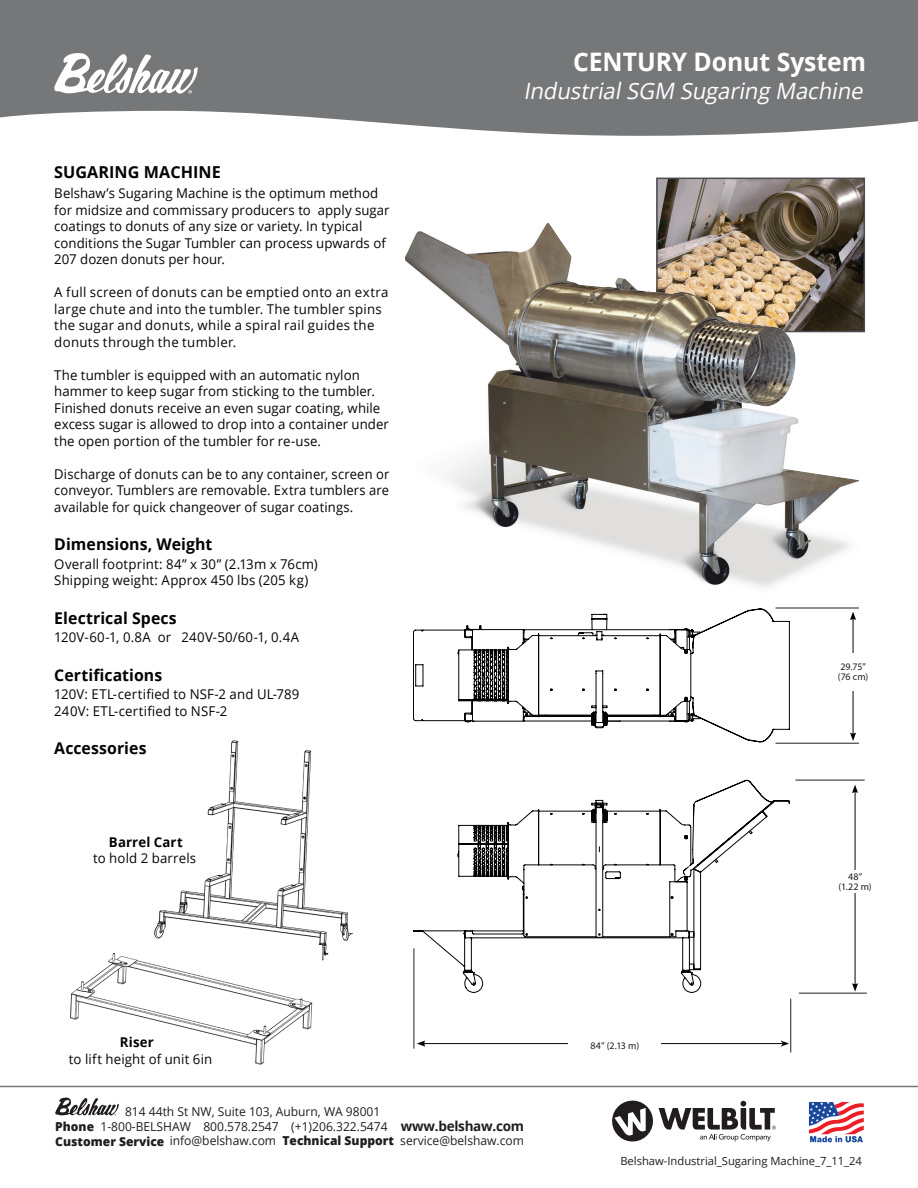
<style>
.page{position:relative;width:918px;height:1188px;background:#fff}
.page>*{position:absolute;margin:0;border:0;box-sizing:border-box;transform-origin:0 0}
.t1{font:700 25.5px "Open Sans";color:#fff}
.t2{font:italic 22.5px "Open Sans";color:#fff}
.t3{font:700 16.5px "Open Sans";letter-spacing:.005em;color:#040503}
.t4{font:700 16.2px "Open Sans";letter-spacing:.005em;color:#040503}
.t5{font:13.5px/16.5px "Open Sans";letter-spacing:.01em;color:#040503}
.t6{font:13.5px/16.5px "Open Sans";letter-spacing:.01em;color:#040503;text-align:justify;scale:.96 1}
.t7{font:700 13.5px "Open Sans";letter-spacing:-.02em;color:#211d1e}
.t8{font:700 13.5px "Open Sans";letter-spacing:.015em;color:#040503}
.t9{font:12.3px/14.9px "Open Sans";color:#211d1e}
.t10{font:11.25px "Open Sans";letter-spacing:-.005em;color:#211d1e}
.t11{font:9.9px/9.9px "Myriad Pro";letter-spacing:.005em;color:#211d1e}
.s1{font-weight:800}
</style>
<div class="page">
<svg style="left:0;top:0;width:918px;height:136px;background:#828385"></svg>
<svg style="left:55px;top:1097px;width:64px;height:19px"></svg>
<hr style="left:0;top:1086px;width:918px;height:1px;background:#767779">
<svg style="left:54px;top:53px;width:144px;height:42px"></svg>
<svg style="left:809px;top:1102px;width:55px;height:40px"></svg>
<hr style="left:423px;top:1043px;width:360px;height:1px;background:#040503">
<svg style="left:781px;top:1040px;width:8px;height:7px"></svg>
<svg style="left:417px;top:1040px;width:8px;height:7px"></svg>
<div style="left:568px;top:1039px;width:93px;height:12px;background:#fff"></div>
<hr style="left:414px;top:948px;width:1px;height:101px;background:#211d1e">
<hr style="left:790px;top:999px;width:1px;height:53px;background:#211d1e">
<hr style="left:855px;top:791px;width:1px;height:194px;background:#040503">
<svg style="left:852px;top:785px;width:6px;height:8px"></svg>
<svg style="left:852px;top:983px;width:6px;height:9px"></svg>
<hr style="left:853px;top:618px;width:1px;height:117px;background:#040503">
<svg style="left:850px;top:612px;width:6px;height:8px"></svg>
<svg style="left:850px;top:733px;width:6px;height:8px"></svg>
<div style="left:832px;top:653px;width:42px;height:38px;background:#fff"></div>
<div style="left:834px;top:870px;width:42px;height:23px;background:#fff"></div>
<hr style="left:776px;top:608px;width:83px;height:1px;background:#211d1e">
<hr style="left:796px;top:780px;width:69px;height:1px;background:#211d1e">
<hr style="left:776px;top:743px;width:83px;height:1px;background:#211d1e">
<hr style="left:799px;top:993px;width:68px;height:1px;background:#211d1e">
<svg style="left:462px;top:967px;width:239px;height:26px"></svg>
<svg style="left:591px;top:743px;width:199px;height:224px"></svg>
<svg style="left:413px;top:608px;width:377px;height:135px"></svg>
<svg style="left:457px;top:614px;width:244px;height:114px"></svg>
<svg style="left:413px;top:803px;width:275px;height:164px"></svg>
<svg style="left:612px;top:1101px;width:164px;height:41px"></svg>
<img style="left:154px;top:740px;width:199px;height:221px">
<img style="left:70px;top:946px;width:251px;height:119px">
<img style="left:659px;top:181px;width:203px;height:148px">
<div style="left:656px;top:178px;width:209px;height:154px;border:2px solid #4d4d4f"></div>
<img style="left:406px;top:224px;width:453px;height:364px">
<p class="t3" style="left:54px;top:161px;width:168px">SUGARING MACHINE</p>
<p class="t5" style="left:54px;top:185px;width:337px">Belshaw’s Sugaring Machine is the optimum method for midsize and commissary producers to apply sugar coatings to donuts of any size or variety. In typical conditions the Sugar Tumbler can process upwards of 207 dozen donuts per hour.</p>
<p class="t5" style="left:54px;top:284px;width:336px">A full screen of donuts can be emptied onto an extra large chute and into the tumbler. The tumbler spins the sugar and donuts, while a spiral rail guides the donuts through the tumbler.</p>
<p class="t5" style="left:54px;top:366px;width:336px">The tumbler is equipped with an automatic nylon hammer to keep sugar from sticking to the tumbler.<br>Finished donuts receive an even sugar coating, while excess sugar is allowed to drop into a container under the open portion of the tumbler for re-use.</p>
<p class="t6" style="left:54px;top:465px;width:350px">Discharge of donuts can be to any container, screen or conveyor. Tumblers are removable. Extra tumblers are available for quick changeover of sugar coatings.</p>
<p class="t4" style="left:54px;top:533px;width:160px">Dimensions, Weight</p>
<p class="t5" style="left:54px;top:555px;width:265px">Overall footprint: 84” x 30” (2.13m x 76cm)<br>Shipping weight: Approx 450 lbs (205 kg)</p>
<p class="t4" style="left:54px;top:606px;width:124px">Electrical Specs</p>
<p class="t5" style="left:54px;top:629px;width:246px">120V-60-1, 0.8A or 240V-50/60-1, 0.4A</p>
<p class="t4" style="left:54px;top:663px;width:109px">Certifications</p>
<p class="t5" style="left:54px;top:686px;width:247px">120V: ETL-certified to NSF-2 and UL-789<br>240V: ETL-certified to NSF-2</p>
<p class="t4" style="left:54px;top:737px;width:94px">Accessories</p>
<p class="t8" style="left:109px;top:833px;width:75px">Barrel Cart</p>
<p class="t5" style="left:93px;top:850px;width:105px">to hold 2 barrels</p>
<p class="t8" style="left:120px;top:1033px;width:36px">Riser</p>
<p class="t5" style="left:69px;top:1050px;width:145px">to lift height of unit 6in</p>
<h1 class="t1" style="left:573px;top:44px;width:294px">CENTURY Donut System</h1>
<h2 class="t2" style="left:523px;top:76px;width:346px">IndustrialSGM Sugaring Machine</h2>
<p class="t11" style="left:838px;top:662px;width:32px">29.75” (76 cm)</p>
<p class="t11" style="left:591px;top:1040px;width:50px">84” (2.13 m)</p>
<p class="t11" style="left:839px;top:872px;width:35px;text-align:center">48” (1.22 m)</p>
<p class="t9" style="left:55px;top:1103px;width:470px;text-indent:70px">814 44th St NW, Suite 103, Auburn, WA 98001<br><span class="s1">Phone</span> 1-800-BELSHAW 800.578.2547 (+1)206.322.5474<br><span class="s1">Customer Service</span> info@belshaw.com <span class="s1">Technical Support</span> service@belshaw.com</p>
<p class="t7" style="left:401px;top:1116px;width:125px">www.belshaw.com</p>
<p class="t10" style="left:620px;top:1153px;width:243px">Belshaw-Industrial_Sugaring Machine_7_11_24</p>
</div>
